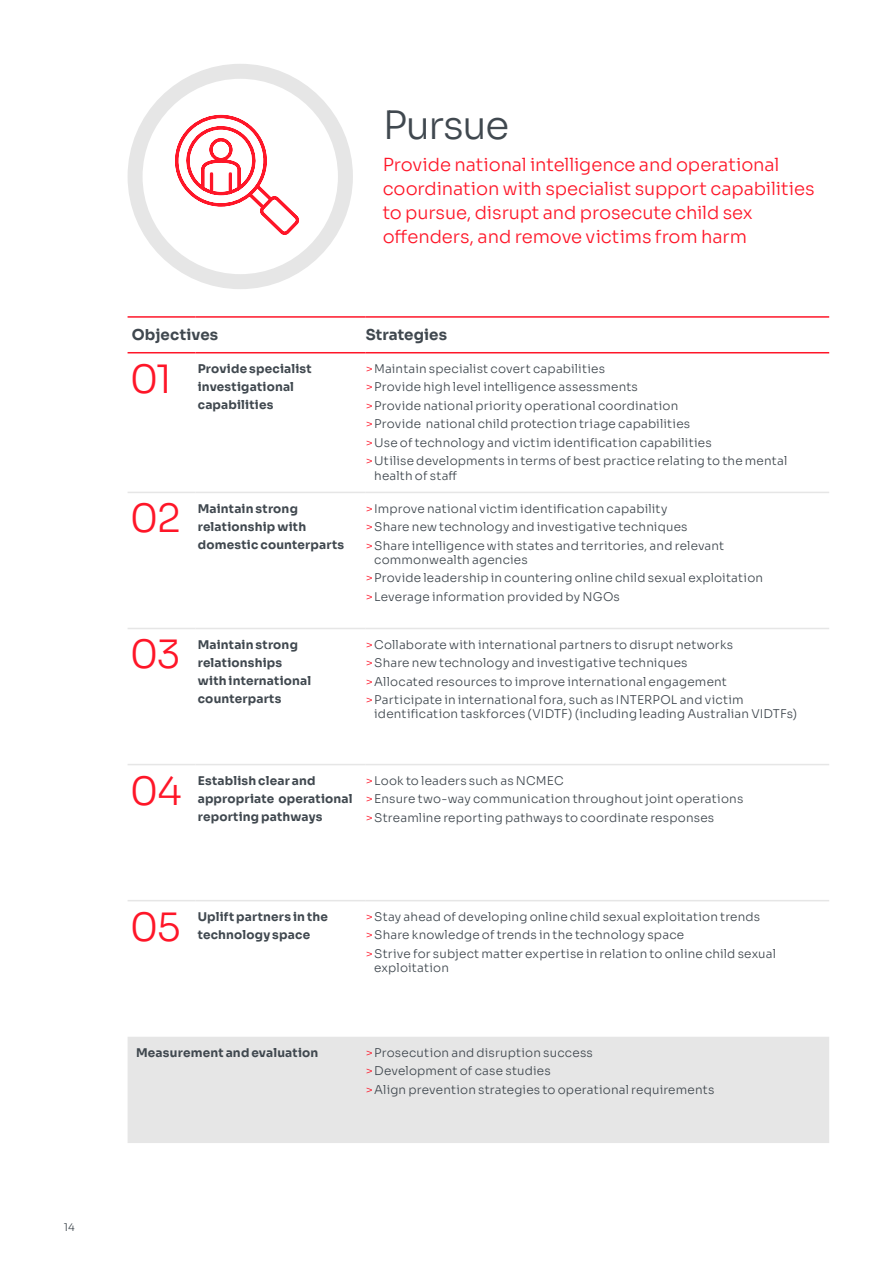
<style>
.page{position:relative;width:893px;height:1263px;background:#fff}
.page>*{position:absolute;margin:0;border:0;box-sizing:border-box;transform-origin:0 0}
.t1{font:300 39px "Sora";letter-spacing:-.04em;color:#fe1628}
.t2{font:300 39px "Sora";letter-spacing:-.035em;color:#40484f}
.t3{font:300 18px/24px "Sora";letter-spacing:-.005em;color:#fe1628}
.t4{font:15px "Sora";letter-spacing:.01em;color:#40484f}
.t5{font:300 12px/18.5px "Sora";letter-spacing:.015em;color:#40484f}
.t6{font:12px/18px "Sora";letter-spacing:.015em;color:#40484f}
.t7{font:300 10.5px "Sora";color:#40484f}
.s1{color:#fe1628}
</style>
<div class="page">
<div style="left:128px;top:1037px;width:701px;height:106px;background:#e6e6e6"></div>
<hr style="left:128px;top:492px;width:68px;height:1px;background:#e6e6e6">
<hr style="left:196px;top:492px;width:170px;height:1px;background:#e6e6e6">
<hr style="left:366px;top:492px;width:463px;height:1px;background:#e6e6e6">
<hr style="left:128px;top:628px;width:68px;height:1px;background:#e6e6e6">
<hr style="left:196px;top:628px;width:170px;height:1px;background:#e6e6e6">
<hr style="left:366px;top:628px;width:463px;height:1px;background:#e6e6e6">
<hr style="left:128px;top:764px;width:68px;height:1px;background:#e6e6e6">
<hr style="left:196px;top:764px;width:170px;height:1px;background:#e6e6e6">
<hr style="left:366px;top:764px;width:463px;height:1px;background:#e6e6e6">
<hr style="left:128px;top:900px;width:68px;height:1px;background:#e6e6e6">
<hr style="left:196px;top:900px;width:170px;height:1px;background:#e6e6e6">
<hr style="left:366px;top:900px;width:463px;height:1px;background:#e6e6e6">
<hr style="left:128px;top:316px;width:68px;height:2px;background:#fe1628">
<hr style="left:196px;top:316px;width:170px;height:2px;background:#fe1628">
<hr style="left:366px;top:316px;width:463px;height:2px;background:#fe1628">
<hr style="left:128px;top:352px;width:68px;height:1px;background:#fe1628">
<hr style="left:196px;top:352px;width:170px;height:1px;background:#fe1628">
<hr style="left:366px;top:352px;width:463px;height:1px;background:#fe1628">
<svg style="left:135px;top:71px;width:210px;height:211px"></svg>
<div style="left:128px;top:64px;width:225px;height:225px;border:15px solid #e6e6e6;border-radius:50%"></div>
<svg style="left:173px;top:113px;width:128px;height:124px"></svg>
<p class="t7" style="left:64px;top:1219px;width:12px">14</p>
<h1 class="t2" style="left:383px;top:93px;width:128px">Pursue</h1>
<h2 class="t3" style="left:383px;top:151px;width:433px">Provide national intelligence and operational coordination with specialist support capabilities to pursue, disrupt and prosecute child sex offenders, and remove victims from harm</h2>
<p class="t4" style="left:132px;top:322px;width:88px">Objectives</p>
<p class="t4" style="left:366px;top:322px;width:83px">Strategies</p>
<h1 class="t1" style="left:130px;top:347px;width:44px">01</h1>
<p class="t6" style="left:198px;top:358px;width:116px">Provide specialist investigational capabilities</p>
<p class="t5" style="left:366px;top:358px;width:423px"><span class="s1">&gt;</span>Maintain specialist covert capabilities<br><span class="s1">&gt;</span>Provide high level intelligence assessments<br><span class="s1">&gt;</span>Provide national priority operational coordination<br><span class="s1">&gt;</span>Provide national child protection triage capabilities<br><span class="s1">&gt;</span>Use of technology and victim identification capabilities<br><span class="s1">&gt;</span>Utilise developments in terms of best practice relating to the mental</p>
<p class="t5" style="left:374px;top:465px;width:84px">health of staff</p>
<h1 class="t1" style="left:130px;top:486px;width:52px">02</h1>
<p class="t6" style="left:198px;top:498px;width:148px">Maintain strong relationship with domestic counterparts</p>
<p class="t5" style="left:366px;top:498px;width:360px"><span class="s1">&gt;</span>Improve national victim identification capability<br><span class="s1">&gt;</span>Share new technology and investigative techniques <span class="s1">&gt;</span>Share intelligence with states and territories, and relevant</p>
<p class="t5" style="left:366px;top:549px;width:399px;text-indent:9px">commonwealth agencies<br><span class="s1">&gt;</span>Provide leadership in countering online child sexual exploitation <span class="s1">&gt;</span>Leverage information provided by NGOs</p>
<h1 class="t1" style="left:130px;top:622px;width:53px">03</h1>
<p class="t6" style="left:198px;top:634px;width:115px">Maintain strong relationships with international counterparts</p>
<p class="t5" style="left:366px;top:634px;width:379px"><span class="s1">&gt;</span>Collaborate with international partners to disrupt networks <span class="s1">&gt;</span>Share new technology and investigative techniques <span class="s1">&gt;</span>Allocated resources to improve international engagement <span class="s1">&gt;</span>Participate in international fora, such as INTERPOL and victim</p>
<p class="t5" style="left:374px;top:704px;width:425px">identification taskforces (VIDTF) (including leading Australian VIDTFs)</p>
<h1 class="t1" style="left:130px;top:758px;width:53px">04</h1>
<p class="t6" style="left:198px;top:770px;width:156px">Establish clear and appropriate operational reporting pathways</p>
<p class="t5" style="left:366px;top:770px;width:379px"><span class="s1">&gt;</span>Look to leaders such as NCMEC<br><span class="s1">&gt;</span>Ensure two-way communication throughout joint operations <span class="s1">&gt;</span>Streamline reporting pathways to coordinate responses</p>
<h1 class="t1" style="left:130px;top:894px;width:53px">05</h1>
<p class="t6" style="left:198px;top:906px;width:132px">Uplift partners in the technology space</p>
<p class="t5" style="left:366px;top:906px;width:412px"><span class="s1">&gt;</span>Stay ahead of developing online child sexual exploitation trends <span class="s1">&gt;</span>Share knowledge of trends in the technology space<br><span class="s1">&gt;</span>Strive for subject matter expertise in relation to online child sexual</p>
<p class="t5" style="left:374px;top:957px;width:76px">exploitation</p>
<p class="t6" style="left:136px;top:1042px;width:184px">Measurement and evaluation</p>
<p class="t5" style="left:366px;top:1042px;width:350px"><span class="s1">&gt;</span>Prosecution and disruption success<br><span class="s1">&gt;</span>Development of case studies<br><span class="s1">&gt;</span>Align prevention strategies to operational requirements</p>
</div>
